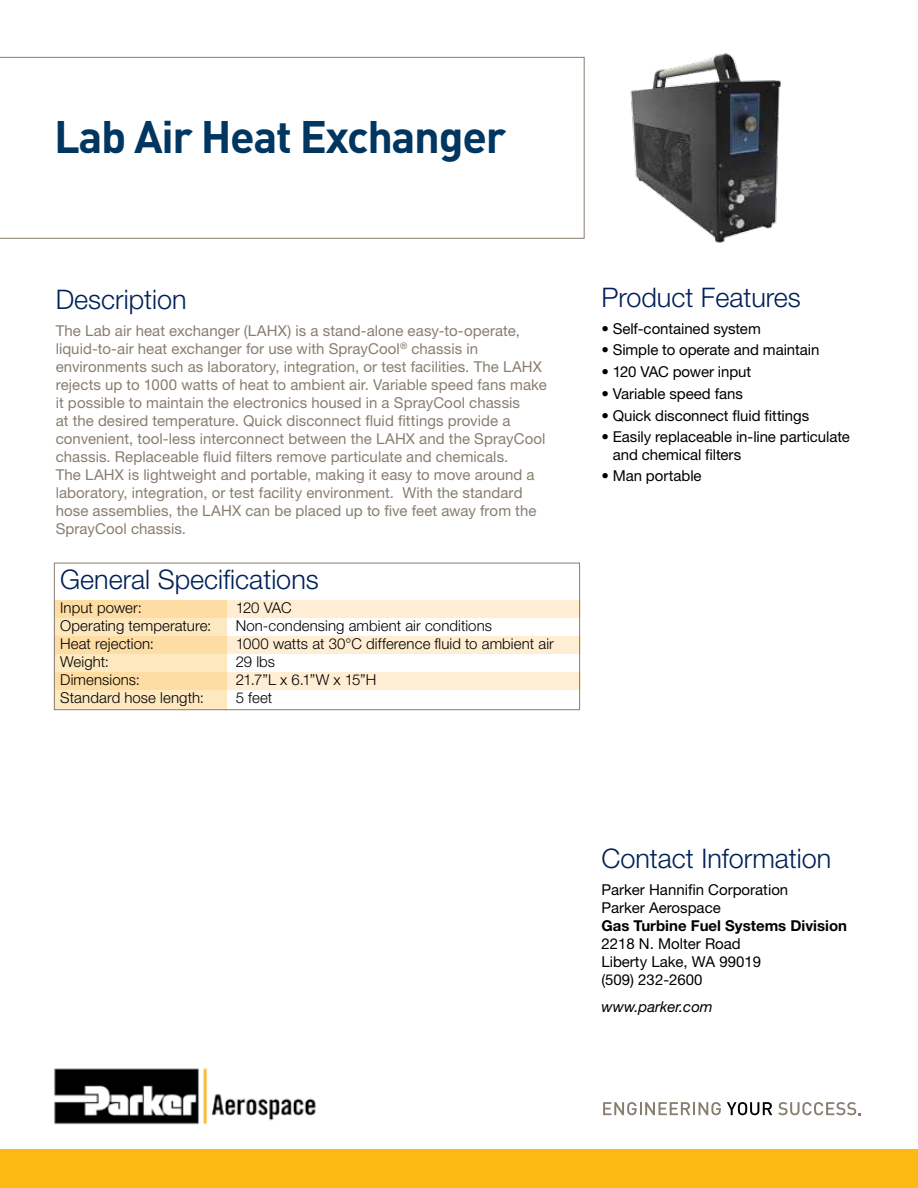
<style>
.page{position:relative;width:918px;height:1188px;background:#fff}
.page>*{position:absolute;margin:0;border:0;box-sizing:border-box;transform-origin:0 0}
.t1{font:700 45px "DINOT";letter-spacing:-.03em;color:#003660}
.t2{font:300 27px "Helvetica Neue LT Std";color:#002157}
.t3{font:15px/18px "Helvetica Neue LT Std";letter-spacing:.005em;color:#887e6f}
.t4{font:15px/18px "Helvetica Neue LT Std";color:#000}
.t5{font:300 15px "Helvetica Neue LT Std";letter-spacing:.005em;color:#000}
.t6{font:700 15px "Helvetica Neue LT Std";color:#000}
.t7{font:italic 15px "Helvetica Neue LT Std";color:#000}
</style>
<div class="page">
<div style="left:0;top:1150px;width:918px;height:38px;background:#fdb913"></div>
<svg style="left:603px;top:1102px;width:118px;height:13px"></svg>
<svg style="left:727px;top:1102px;width:45px;height:13px"></svg>
<svg style="left:778px;top:1102px;width:83px;height:13px"></svg>
<svg style="left:0;top:57px;width:585px;height:182px"></svg>
<img style="left:54px;top:1068px;width:262px;height:57px">
<div style="left:55px;top:600px;width:526px;height:18px;background:#ffeed4"></div>
<div style="left:55px;top:636px;width:526px;height:18px;background:#ffeed4"></div>
<div style="left:55px;top:672px;width:526px;height:17px;background:#ffeed4"></div>
<svg style="left:56px;top:600px;width:171px;height:108px;fill:#fedda4"></svg>
<div style="left:54px;top:563px;width:526px;height:147px;border:1px solid #887d6e"></div>
<img style="left:630px;top:53px;width:151px;height:190px">
<h1 class="t1" style="left:54px;top:106px;width:454px">Lab Air Heat Exchanger</h1>
<h2 class="t2" style="left:56px;top:283px;width:133px">Description</h2>
<p class="t3" style="left:56px;top:321px;width:493px">The Lab air heat exchanger (LAHX) is a stand-alone easy-to-operate, liquid-to-air heat exchanger for use with SprayCool<sup>®</sup> chassis in environments such as laboratory, integration, or test facilities. The LAHX rejects up to 1000 watts of heat to ambient air. Variable speed fans make it possible to maintain the electronics housed in a SprayCool chassis<br>at the desired temperature. Quick disconnect fluid fittings provide a convenient, tool-less interconnect between the LAHX and the SprayCool chassis. Replaceable fluid filters remove particulate and chemicals.<br>The LAHX is lightweight and portable, making it easy to move around a laboratory, integration, or test facility environment. With the standard hose assemblies, the LAHX can be placed up to five feet away from the SprayCool chassis.</p>
<h2 class="t2" style="left:60px;top:563px;width:260px">General Specifications</h2>
<p class="t5" style="left:60px;top:599px;width:83px">Input power:</p>
<p class="t5" style="left:236px;top:599px;width:57px">120 VAC</p>
<p class="t5" style="left:60px;top:617px;width:153px">Operating temperature:</p>
<p class="t5" style="left:236px;top:617px;width:258px">Non-condensing ambient air conditions</p>
<p class="t5" style="left:60px;top:635px;width:95px">Heat rejection:</p>
<p class="t5" style="left:236px;top:635px;width:320px">1000 watts at 30°C difference fluid to ambient air</p>
<p class="t5" style="left:60px;top:653px;width:50px">Weight:</p>
<p class="t5" style="left:236px;top:653px;width:41px">29 lbs</p>
<p class="t5" style="left:60px;top:671px;width:81px">Dimensions:</p>
<p class="t5" style="left:236px;top:671px;width:142px">21.7”L x 6.1”W x 15”H</p>
<p class="t5" style="left:60px;top:689px;width:145px">Standard hose length:</p>
<p class="t5" style="left:236px;top:689px;width:38px">5 feet</p>
<h2 class="t2" style="left:601px;top:281px;width:201px">Product Features</h2>
<p class="t4" style="left:601px;top:319px;width:161px">• Self-contained system</p>
<p class="t4" style="left:601px;top:341px;width:220px">• Simple to operate and maintain</p>
<p class="t4" style="left:601px;top:362px;width:151px">• 120 VAC power input</p>
<p class="t4" style="left:601px;top:384px;width:143px">• Variable speed fans</p>
<p class="t4" style="left:601px;top:406px;width:209px">• Quick disconnect fluid fittings</p>
<p class="t4" style="left:613px;top:428px;width:239px;line-height:17.2px;text-indent:-11px">• Easily replaceable in-line particulate and chemical filters</p>
<p class="t4" style="left:601px;top:467px;width:102px">• Man portable</p>
<h2 class="t2" style="left:601px;top:842px;width:232px">Contact Information</h2>
<p class="t4" style="left:601px;top:881px;width:188px">Parker Hannifin Corporation<br>Parker Aerospace</p>
<p class="t6" style="left:601px;top:917px;width:247px">Gas Turbine Fuel Systems Division</p>
<p class="t4" style="left:601px;top:935px;width:161px">2218 N. Molter Road<br>Liberty Lake, WA 99019 (509) 232-2600</p>
<p class="t7" style="left:601px;top:998px;width:113px">www.parker.com</p>
</div>
